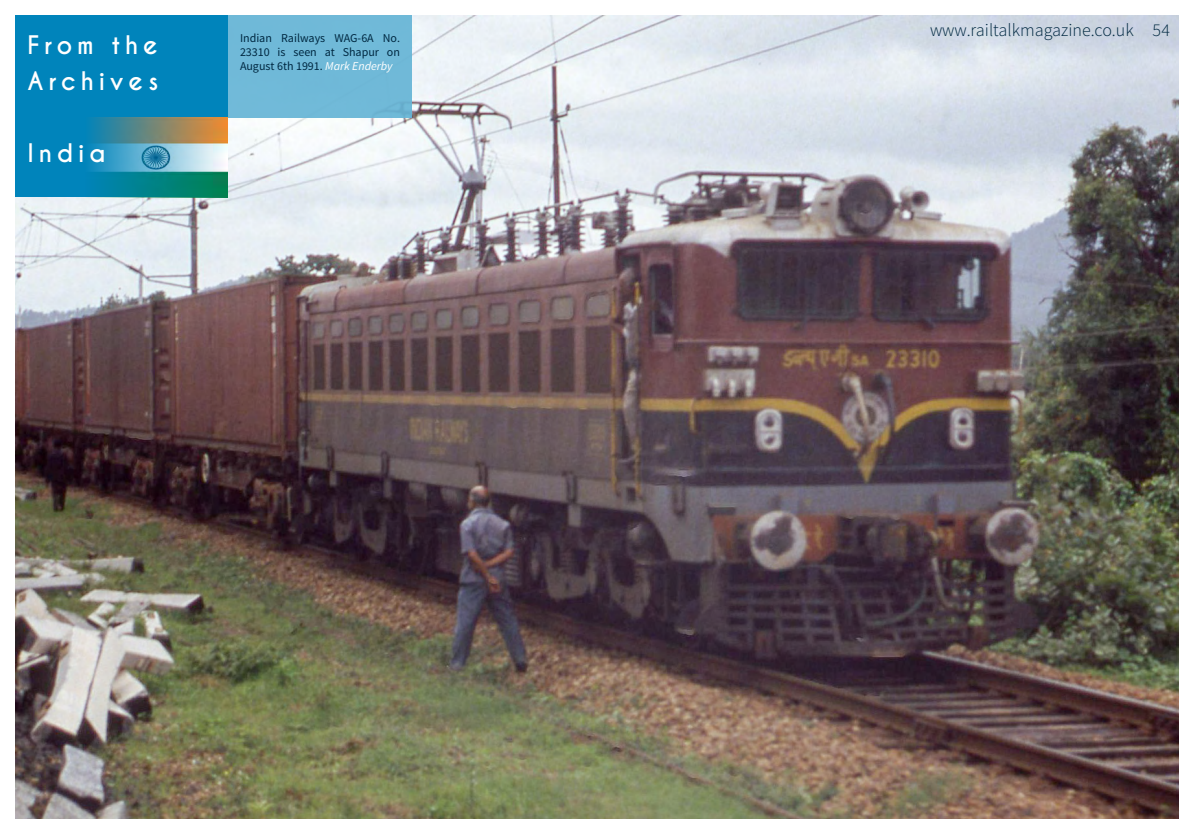
<style>
.page{position:relative;width:1194px;height:834px;background:#fff}
.page>*{position:absolute;margin:0;border:0;box-sizing:border-box;transform-origin:0 0}
.t1{font:700 24px/36px "Caviar Dreams";letter-spacing:.2em;color:#fff}
.t2{font:300 18px "Source Sans Pro";color:#002841}
.t3{font:12px/14.4px "Source Sans Pro";color:#002841;text-align:justify}
.s1{font-style:italic;color:#fff}
</style>
<div class="page">
<img style="left:15px;top:15px;width:1164px;height:804px">
<div style="left:228px;top:15px;width:184px;height:103px;background:#70b9d8"></div>
<div style="left:15px;top:15px;width:213px;height:103px;background:#0084bb"></div>
<div style="left:15px;top:118px;width:213px;height:80px;background:#0084bb"></div>
<img style="left:85px;top:118px;width:142px;height:80px">
<h1 class="t1" style="left:28px;top:28px;width:132px">From the<br>Archives</h1>
<h1 class="t1" style="left:28px;top:136px;width:80px">India</h1>
<p class="t3" style="left:240px;top:31px;width:161px">Indian Railways WAG-6A No.<br>23310 is seen at Shapur on August 6th 1991. <span class="s1">Mark Enderby</span></p>
<h2 class="t2" style="left:930px;top:19px;width:242px">www.railtalkmagazine.co.uk 54</h2>
</div>
